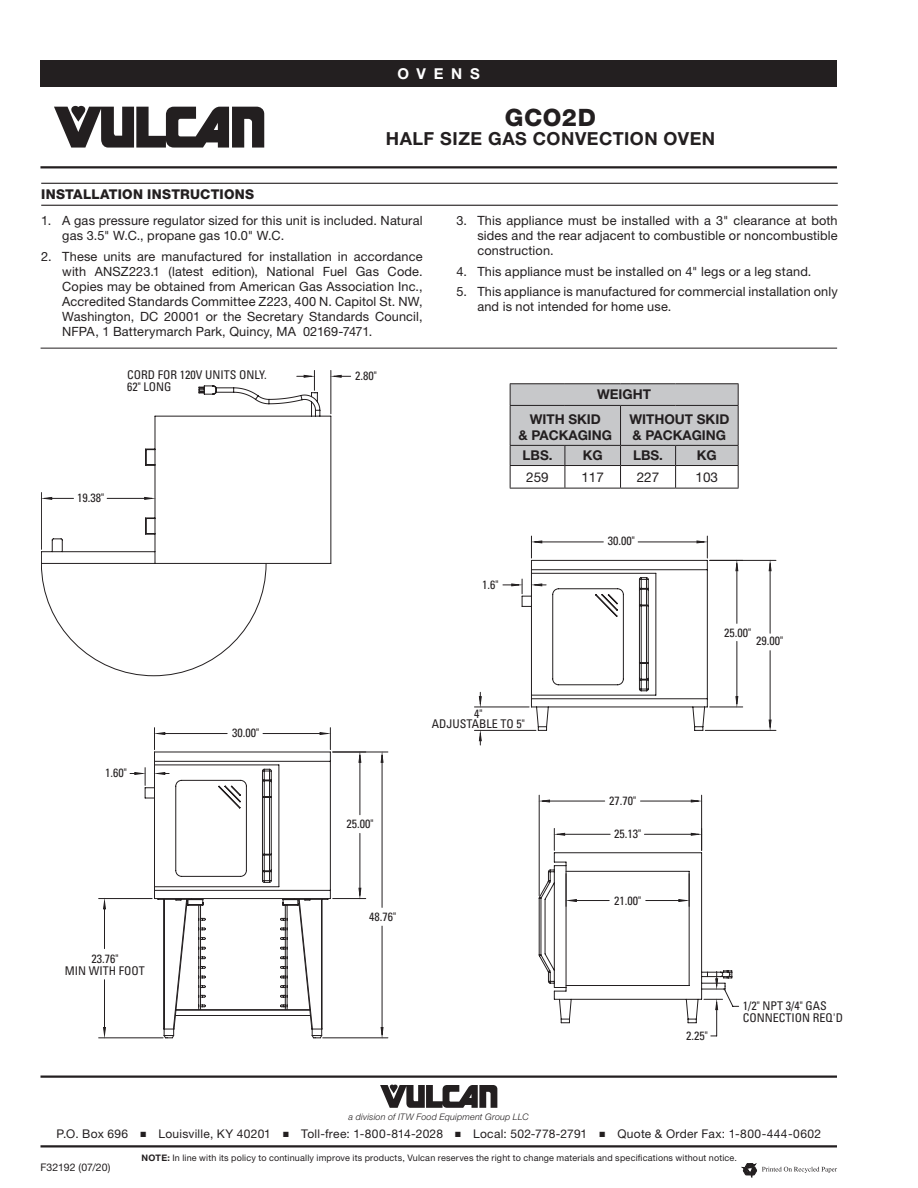
<style>
.page{position:relative;width:918px;height:1188px;background:#fff}
.page>*{position:absolute;margin:0;border:0;box-sizing:border-box;transform-origin:0 0}
.t1{font:800 24px "Helvetica Neue LT Std";letter-spacing:.02em;color:#231f20}
.t2{font:700 18px "Helvetica Neue LT Std";letter-spacing:.03em;color:#231f20}
.t3{font:700 15px "Helvetica Neue LT Std";letter-spacing:.515em;color:#fff}
.t4{font:700 13.5px/24.2px "Helvetica Neue LT Std";color:#231f20}
.t5{font:800 13.5px "Helvetica Neue LT Std";letter-spacing:.015em;color:#231f20}
.t6{font:13.5px "Helvetica Neue LT Std";color:#231f20}
.t7{font:12.75px/15px "Helvetica Neue LT Std";letter-spacing:.01em;color:#231f20;text-align:justify}
.t8{font:condensed 12px/12px "Univers LT Std";color:#231f20;text-align:center}
.t9{font:12px "Helvetica Neue LT Std";letter-spacing:.025em;color:#231f20}
.t10{font:10.5px "Helvetica Neue LT Std";letter-spacing:.005em;color:#231f20}
.t11{font:9px "Helvetica Neue LT Std";letter-spacing:.02em;color:#231f20}
.t12{font:italic 300 9px "Helvetica Neue LT Std";letter-spacing:.02em;color:#231f20}
.s1{font-weight:700}
</style>
<div class="page">
<hr style="left:40px;top:1076px;width:797px;height:2px;background:#231f20">
<svg style="left:380px;top:1085px;width:117px;height:23px"></svg>
<hr style="left:40px;top:1145px;width:797px;height:3px;background:#231f20">
<div style="left:40px;top:60px;width:797px;height:27px;background:#231f20"></div>
<svg style="left:54px;top:106px;width:210px;height:42px"></svg>
<hr style="left:40px;top:166px;width:797px;height:2px;background:#231f20">
<svg style="left:742px;top:1163px;width:95px;height:15px"></svg>
<hr style="left:41px;top:348px;width:796px;height:1px;background:#231f20">
<hr style="left:41px;top:183px;width:797px;height:1px;background:#231f20">
<hr style="left:41px;top:205px;width:797px;height:1px;background:#231f20">
<hr style="left:510px;top:383px;width:55px;height:1px;background:#231f20">
<hr style="left:565px;top:383px;width:56px;height:1px;background:#231f20">
<hr style="left:621px;top:383px;width:55px;height:1px;background:#231f20">
<hr style="left:676px;top:383px;width:63px;height:1px;background:#231f20">
<svg style="left:510px;top:384px;width:229px;height:104px"></svg>
<hr style="left:510px;top:488px;width:55px;height:1px;background:#231f20">
<hr style="left:565px;top:488px;width:56px;height:1px;background:#231f20">
<hr style="left:621px;top:488px;width:55px;height:1px;background:#231f20">
<hr style="left:676px;top:488px;width:63px;height:1px;background:#231f20">
<svg style="left:103px;top:1030px;width:3px;height:6px"></svg>
<hr style="left:99px;top:1037px;width:64px;height:1px;background:#231f20">
<svg style="left:358px;top:754px;width:4px;height:9px"></svg>
<hr style="left:360px;top:759px;width:1px;height:56px;background:#231f20">
<hr style="left:360px;top:833px;width:1px;height:59px;background:#231f20">
<svg style="left:380px;top:754px;width:4px;height:9px"></svg>
<hr style="left:333px;top:752px;width:55px;height:1px;background:#231f20">
<hr style="left:382px;top:760px;width:1px;height:147px;background:#231f20">
<hr style="left:330px;top:370px;width:1px;height:44px;background:#231f20">
<svg style="left:297px;top:370px;width:18px;height:15px"></svg>
<svg style="left:333px;top:375px;width:18px;height:3px"></svg>
<hr style="left:710px;top:707px;width:33px;height:1px;background:#231f20">
<svg style="left:768px;top:563px;width:4px;height:8px"></svg>
<svg style="left:768px;top:719px;width:4px;height:9px"></svg>
<hr style="left:710px;top:560px;width:66px;height:1px;background:#231f20">
<hr style="left:705px;top:730px;width:71px;height:1px;background:#231f20">
<hr style="left:770px;top:566px;width:1px;height:67px;background:#231f20">
<hr style="left:770px;top:651px;width:1px;height:73px;background:#231f20">
<svg style="left:531px;top:536px;width:12px;height:22px"></svg>
<svg style="left:696px;top:536px;width:12px;height:22px"></svg>
<hr style="left:539px;top:542px;width:64px;height:1px;background:#231f20">
<hr style="left:638px;top:542px;width:62px;height:1px;background:#231f20">
<svg style="left:503px;top:583px;width:18px;height:4px"></svg>
<hr style="left:474px;top:707px;width:55px;height:1px;background:#231f20">
<hr style="left:474px;top:730px;width:62px;height:1px;background:#231f20">
<svg style="left:479px;top:692px;width:3px;height:13px"></svg>
<svg style="left:479px;top:733px;width:3px;height:12px"></svg>
<svg style="left:521px;top:560px;width:218px;height:447px"></svg>
<svg style="left:163px;top:869px;width:565px;height:170px"></svg>
<svg style="left:41px;top:385px;width:291px;height:645px"></svg>
<p class="t3" style="left:398px;top:64px;width:84px">OVENS</p>
<p class="t5" style="left:41px;top:186px;width:214px">INSTALLATION INSTRUCTIONS</p>
<h1 class="t1" style="left:505px;top:103px;width:93px">GCO2D</h1>
<h2 class="t2" style="left:386px;top:128px;width:331px">HALF SIZE GAS CONVECTION OVEN</h2>
<p class="t7" style="left:62px;top:213px;width:362px;text-indent:-21px">1. A gas pressure regulator sized for this unit is included. Natural gas 3.5" W.C., propane gas 10.0" W.C.</p>
<p class="t7" style="left:62px;top:248px;width:362px;text-indent:-21px">2. These units are manufactured for installation in accordance with ANSZ223.1 (latest edition), National Fuel Gas Code.<br>Copies may be obtained from American Gas Association Inc., Accredited Standards Committee Z223, 400 N. Capitol St. NW, Washington, DC 20001 or the Secretary Standards Council, NFPA, 1 Batterymarch Park, Quincy, MA 02169-7471.</p>
<p class="t8" style="left:127px;top:369px;width:141px;text-align:left">CORD FOR 120V UNITS ONLY.<br>62" LONG</p>
<p class="t8" style="left:355px;top:370px;width:23px">2.80"</p>
<p class="t8" style="left:77px;top:491px;width:28px">19.38"</p>
<p class="t7" style="left:477px;top:213px;width:362px;text-indent:-21px">3. This appliance must be installed with a 3" clearance at both sides and the rear adjacent to combustible or noncombustible construction.</p>
<p class="t7" style="left:456px;top:263px;width:357px">4. This appliance must be installed on 4" legs or a leg stand.</p>
<p class="t7" style="left:477px;top:284px;width:362px;text-indent:-21px">5. This appliance is manufactured for commercial installation only and is not intended for home use.</p>
<p class="t4" style="left:530px;top:382px;width:123px;text-indent:67px">WEIGHT<br>WITH SKID</p>
<p class="t4" style="left:518px;top:423px;width:95px">&amp; PACKAGING</p>
<p class="t4" style="left:629px;top:410px;width:101px;line-height:16.5px">WITHOUT SKID &amp; PACKAGING</p>
<p class="t4" style="left:523px;top:443px;width:32px">LBS.</p>
<p class="t4" style="left:583px;top:443px;width:21px">KG</p>
<p class="t4" style="left:633px;top:443px;width:32px">LBS.</p>
<p class="t4" style="left:697px;top:443px;width:21px">KG</p>
<p class="t6" style="left:526px;top:469px;width:24px">259</p>
<p class="t6" style="left:581px;top:469px;width:24px">117</p>
<p class="t6" style="left:637px;top:469px;width:24px">227</p>
<p class="t6" style="left:696px;top:469px;width:24px">103</p>
<p class="t8" style="left:482px;top:578px;width:18px">1.6"</p>
<p class="t8" style="left:608px;top:535px;width:28px">30.00"</p>
<p class="t8" style="left:724px;top:627px;width:28px">25.00"</p>
<p class="t8" style="left:756px;top:635px;width:28px">29.00"</p>
<p class="t8" style="left:105px;top:767px;width:23px">1.60"</p>
<p class="t8" style="left:65px;top:952px;width:81px">23.76"<br>MIN WITH FOOT</p>
<p class="t8" style="left:232px;top:727px;width:28px">30.00"</p>
<p class="t8" style="left:346px;top:818px;width:28px">25.00"</p>
<p class="t8" style="left:369px;top:910px;width:28px">48.76"</p>
<p class="t8" style="left:432px;top:708px;width:94px;line-height:10.5px">4"<br>ADJUSTABLE TO 5"</p>
<p class="t8" style="left:609px;top:795px;width:28px">27.70"</p>
<p class="t8" style="left:614px;top:828px;width:28px">25.13"</p>
<p class="t8" style="left:614px;top:894px;width:28px">21.00"</p>
<p class="t8" style="left:686px;top:1029px;width:23px">2.25"</p>
<p class="t8" style="left:743px;top:999px;width:102px;text-align:left">1/2" NPT 3/4" GAS<br>CONNECTION REQ'D</p>
<p class="t12" style="left:349px;top:1111px;width:182px">a division of ITW Food Equipment Group LLC</p>
<p class="t9" style="left:56px;top:1127px;width:766px">P.O. Box 696 ■ Louisville, KY 40201 ■ Toll-free: 1-800-814-2028 ■ Local: 502-778-2791 ■ Quote &amp; Order Fax: 1-800-444-0602</p>
<p class="t10" style="left:40px;top:1161px;width:72px">F32192 (07/20)</p>
<p class="t11" style="left:142px;top:1152px;width:597px"><span class="s1">NOTE:</span> In line with its policy to continually improve its products, Vulcan reserves the right to change materials and specifications without notice.</p>
</div>
